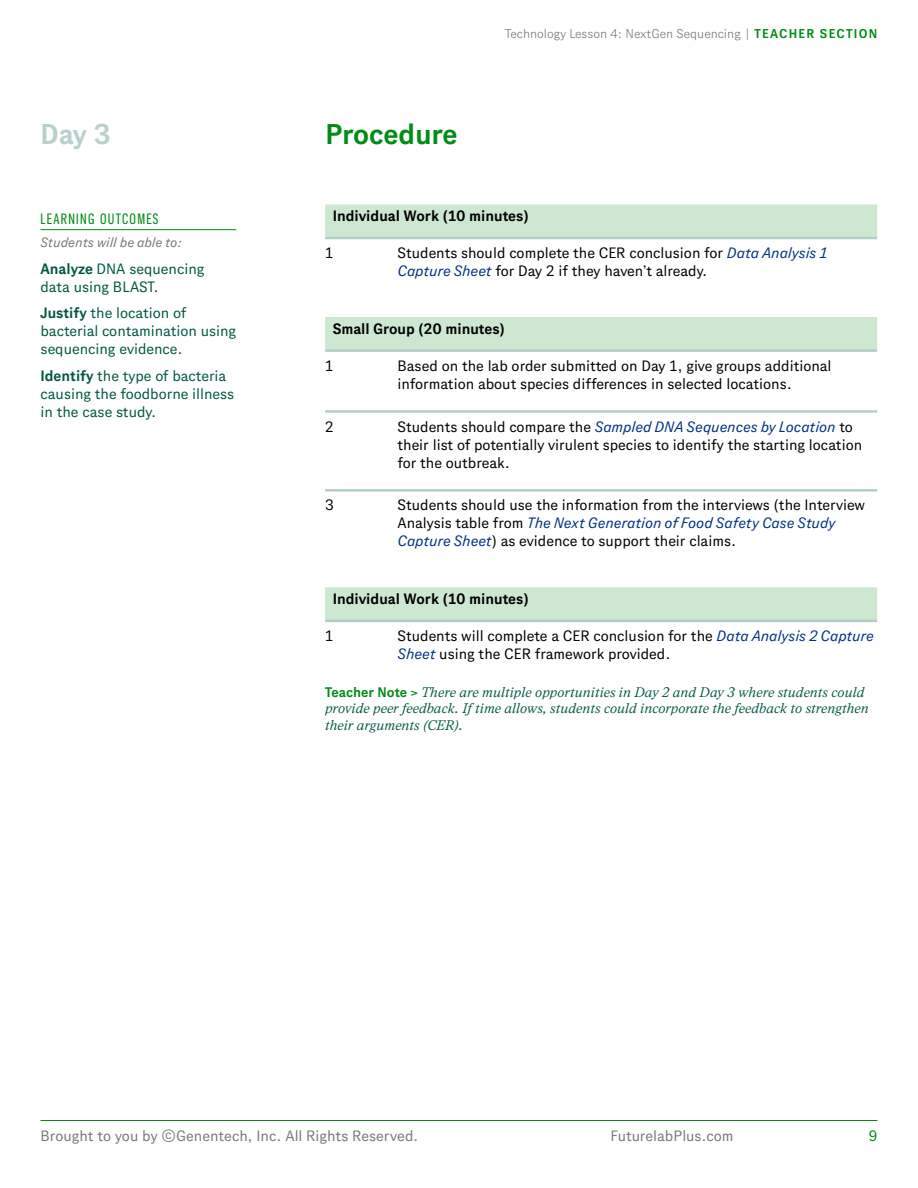
<style>
.page{position:relative;width:918px;height:1188px;background:#fff}
.page>*{position:absolute;margin:0;border:0;box-sizing:border-box;transform-origin:0 0}
.LP__H2__bold_title_l{font:700 28.5px "Gene Sans";color:#008c15}
.LP__H2__bold_title_l-2{font:700 28.5px "Gene Sans";color:#b8d0cb}
.LP__T3_B___proced_st{font:15px/18px "Gene Sans";color:#000}
.LP__H5__objectvs{font:15px/18px "Gene Sans";color:#005844}
.LP__T3_A___proced__g{font:700 15px "Gene Sans";color:#000}
.t1{font:15px "Gene Sans";color:#77787b}
.LP__H1_A__cond_title{font:15px "Gene Condensed";letter-spacing:.09em;color:#008c15}
.t2{font:15px "Gene Sans";color:#008c15}
.LP__T3_D___teacher_p{font:italic 13.8px/16.5px "Gene Serif";letter-spacing:.005em;color:#005844}
.LP__N1__info_supplem{font:italic 13.5px "Gene Sans";color:#77787b}
.t3{font:300 12.75px "Gene Sans";color:#77787b}
.s1{font-weight:700}
.s2{font-weight:700;color:#008c15}
.s3{font-style:italic;color:#003087}
.s4{font-family:"Gene Sans";font-weight:700;font-style:normal;color:#008c15}
</style>
<div class="page">
<hr style="left:40px;top:1120px;width:838px;height:1px;background:#008c15">
<div style="left:325px;top:204px;width:552px;height:33px;background:#cce8d0"></div>
<hr style="left:325px;top:237px;width:552px;height:2px;background:#b3cdc7">
<div style="left:325px;top:317px;width:552px;height:33px;background:#cce8d0"></div>
<hr style="left:325px;top:349px;width:552px;height:3px;background:#b3cdc7">
<hr style="left:325px;top:410px;width:552px;height:3px;background:#b3cdc7">
<hr style="left:325px;top:489px;width:552px;height:3px;background:#b3cdc7">
<div style="left:325px;top:587px;width:552px;height:33px;background:#cce8d0"></div>
<hr style="left:325px;top:620px;width:552px;height:2px;background:#b3cdc7">
<hr style="left:40px;top:229px;width:196px;height:1px;background:#008c15">
<p class="LP__H2__bold_title_l-2" style="left:40px;top:118px;width:72px">Day 3</p>
<p class="LP__H1_A__cond_title" style="left:40px;top:210px;width:120px">LEARNING OUTCOMES</p>
<p class="LP__N1__info_supplem" style="left:40px;top:234px;width:143px">Students will be able to:</p>
<p class="LP__H5__objectvs" style="left:40px;top:259px;width:165px"><span class="s1">Analyze</span> DNA sequencing data using BLAST.</p>
<p class="LP__H5__objectvs" style="left:40px;top:304px;width:197px"><span class="s1">Justify</span> the location of bacterial contamination using sequencing evidence.</p>
<p class="LP__H5__objectvs" style="left:40px;top:366px;width:195px"><span class="s1">Identify</span> the type of bacteria causing the foodborne illness in the case study.</p>
<p class="LP__H2__bold_title_l" style="left:326px;top:118px;width:134px">Procedure</p>
<p class="t3" style="left:505px;top:26px;width:374px">Technology Lesson 4: NextGen Sequencing | <span class="s2">TEACHER SECTION</span></p>
<p class="LP__T3_A___proced__g" style="left:333px;top:207px;width:198px">Individual Work (10 minutes)</p>
<p class="LP__T3_B___proced_st" style="left:325px;top:244px;width:9px">1</p>
<p class="LP__T3_B___proced_st" style="left:397px;top:244px;width:431px">Students should complete the CER conclusion for <span class="s3">Data Analysis 1<br>Capture Sheet</span> for Day 2 if they haven’t already.</p>
<p class="LP__T3_A___proced__g" style="left:333px;top:320px;width:174px">Small Group (20 minutes)</p>
<p class="LP__T3_B___proced_st" style="left:325px;top:356px;width:9px">1</p>
<p class="LP__T3_B___proced_st" style="left:397px;top:356px;width:436px">Based on the lab order submitted on Day 1, give groups additional information about species differences in selected locations.</p>
<p class="LP__T3_B___proced_st" style="left:325px;top:417px;width:10px">2</p>
<p class="LP__T3_B___proced_st" style="left:397px;top:417px;width:466px">Students should compare the <span class="s3">Sampled DNA Sequences by Location</span> to their list of potentially virulent species to identify the starting location for the outbreak.</p>
<p class="LP__T3_B___proced_st" style="left:325px;top:496px;width:10px">3</p>
<p class="LP__T3_B___proced_st" style="left:397px;top:496px;width:469px">Students should use the information from the interviews (the Interview<br>Analysis table from <span class="s3">The Next Generation of Food Safety Case Study<br>Capture Sheet</span>) as evidence to support their claims.</p>
<p class="LP__T3_A___proced__g" style="left:333px;top:590px;width:198px">Individual Work (10 minutes)</p>
<p class="LP__T3_B___proced_st" style="left:325px;top:626px;width:9px">1</p>
<p class="LP__T3_B___proced_st" style="left:397px;top:626px;width:478px">Students will complete a CER conclusion for the <span class="s3">Data Analysis 2 Capture<br>Sheet</span> using the CER framework provided.</p>
<p class="LP__T3_D___teacher_p" style="left:325px;top:683px;width:545px"><span class="s4">Teacher Note &gt;</span> There are multiple opportunities in Day 2 and Day 3 where students could provide peer feedback. If time allows, students could incorporate the feedback to strengthen their arguments (CER).</p>
<p class="t1" style="left:40px;top:1127px;width:379px">Brought to you by ©Genentech, Inc. All Rights Reserved.</p>
<p class="t1" style="left:610px;top:1127px;width:125px">FuturelabPlus.com</p>
<p class="t2" style="left:869px;top:1127px;width:10px">9</p>
</div>
